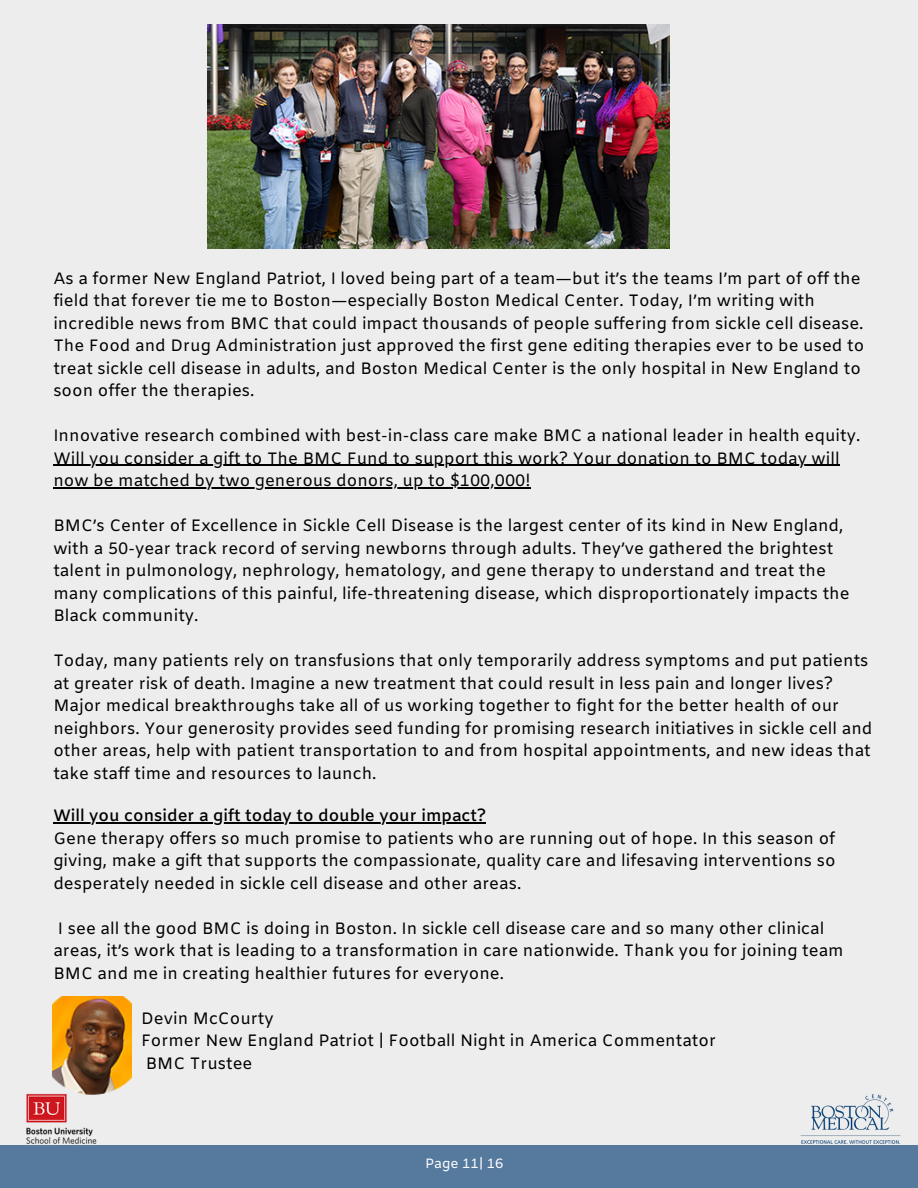
<style>
.page{position:relative;width:918px;height:1188px;background:#ededed}
.page>*{position:absolute;margin:0;border:0;box-sizing:border-box;transform-origin:0 0}
.t1{font:16.5px/22.5px "Amiko";color:#000}
.t2{font:600 16.5px "Amiko";color:#000}
.t3{font:13.5px "Amiko";color:#fff}
</style>
<div class="page">
<div style="left:0;top:1146px;width:918px;height:42px;background:#56799e"></div>
<img style="left:15px;top:1093px;width:92px;height:53px">
<img style="left:800px;top:1095px;width:100px;height:48px">
<img style="left:208px;top:24px;width:461px;height:224px">
<hr style="left:53px;top:465px;width:787px;height:1px;background:#000">
<hr style="left:53px;top:487px;width:478px;height:1px;background:#000">
<hr style="left:53px;top:822px;width:433px;height:2px;background:#000">
<img style="left:52px;top:997px;width:79px;height:97px">
<p class="t1" style="left:53px;top:268px;width:812px">As a former New England Patriot, I loved being part of a team—but it’s the teams I’m part of off the field that forever tie me to Boston—especially Boston Medical Center. Today, I’m writing with incredible news from BMC that could impact thousands of people suffering from sickle cell disease.<br>The Food and Drug Administration just approved the first gene editing therapies ever to be used to treat sickle cell disease in adults, and Boston Medical Center is the only hospital in New England to soon offer the therapies.</p>
<p class="t1" style="left:53px;top:426px;width:808px">Innovative research combined with best-in-class care make BMC a national leader in health equity.<br>Will you consider a gift to The BMC Fund to support this work? Your donation to BMC today will now be matched by two generous donors, up to $100,000!</p>
<p class="t1" style="left:53px;top:516px;width:798px">BMC’s Center of Excellence in Sickle Cell Disease is the largest center of its kind in New England, with a 50-year track record of serving newborns through adults. They’ve gathered the brightest talent in pulmonology, nephrology, hematology, and gene therapy to understand and treat the many complications of this painful, life-threatening disease, which disproportionately impacts the Black community.</p>
<p class="t1" style="left:53px;top:651px;width:821px">Today, many patients rely on transfusions that only temporarily address symptoms and put patients at greater risk of death. Imagine a new treatment that could result in less pain and longer lives?<br>Major medical breakthroughs take all of us working together to fight for the better health of our neighbors. Your generosity provides seed funding for promising research initiatives in sickle cell and other areas, help with patient transportation to and from hospital appointments, and new ideas that take staff time and resources to launch.</p>
<p class="t2" style="left:53px;top:806px;width:434px">Will you consider a gift today to double your impact?</p>
<p class="t1" style="left:53px;top:828px;width:784px;text-align:justify">Gene therapy offers so much promise to patients who are running out of hope. In this season of giving, make a gift that supports the compassionate, quality care and lifesaving interventions so desperately needed in sickle cell disease and other areas.</p>
<p class="t1" style="left:53px;top:918px;width:792px">I see all the good BMC is doing in Boston. In sickle cell disease care and so many other clinical areas, it’s work that is leading to a transformation in care nationwide. Thank you for joining team<br>BMC and me in creating healthier futures for everyone.</p>
<p class="t1" style="left:141px;top:1008px;width:576px">Devin McCourty<br>Former New England Patriot | Football Night in America Commentator<br>BMC Trustee</p>
<p class="t3" style="left:425px;top:1156px;width:80px">Page 11| 16</p>
</div>
